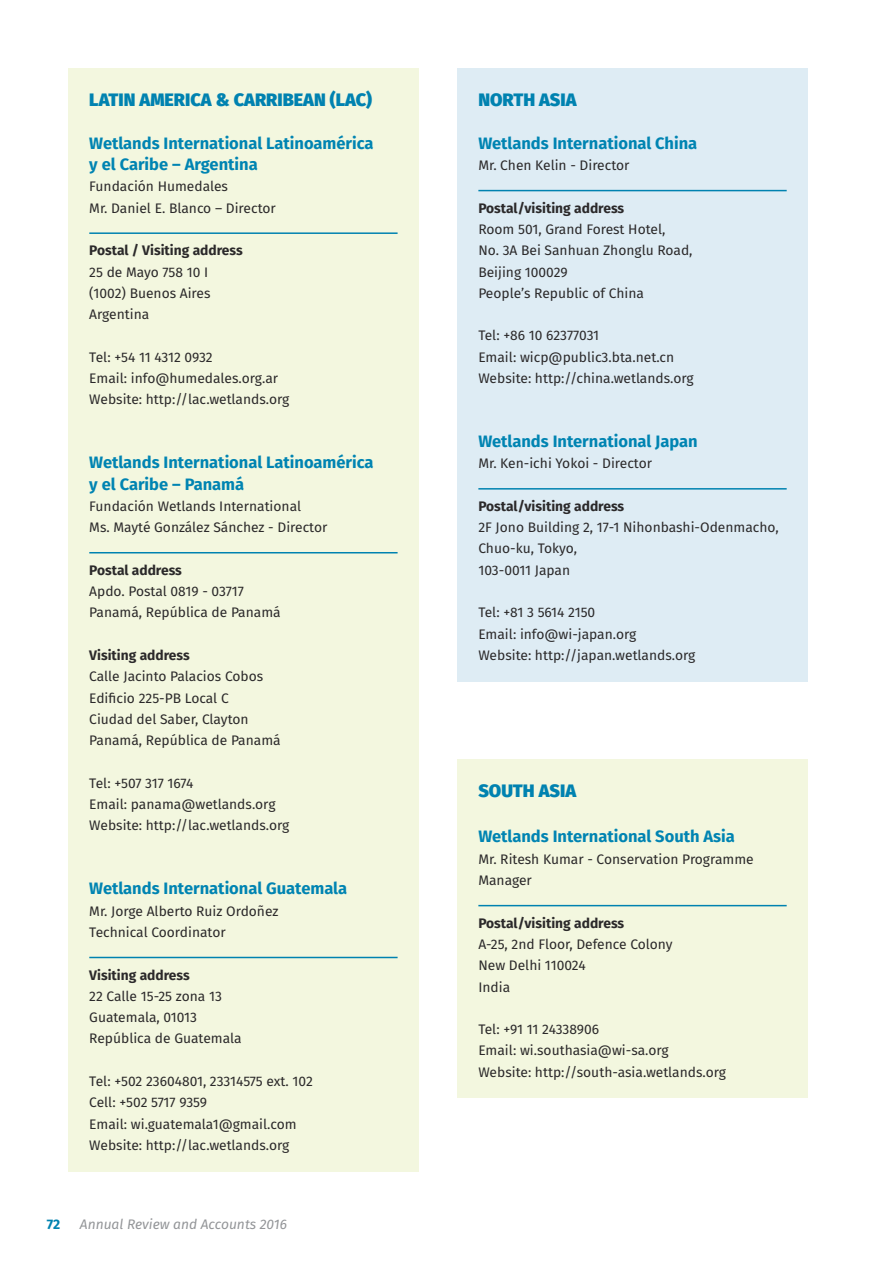
<style>
.page{position:relative;width:893px;height:1263px;background:#fff}
.page>*{position:absolute;margin:0;border:0;box-sizing:border-box;transform-origin:0 0}
.t1{font:800 18px "Fira Sans";color:#0082b0}
.t2{font:700 16.5px/21.3px "Fira Sans";color:#0084b2}
.t3{font:13.8px/21.3px "Fira Sans";color:#2b292a}
.t4{font:700 13.8px "Fira Sans";color:#2b292a}
.t5{font:italic 13.8px "Fira Sans";color:#939598}
.t6{font:700 13.8px "Fira Sans";color:#0082b0}
</style>
<div class="page">
<div style="left:457px;top:68px;width:351px;height:613px;background:#deecf4"></div>
<hr style="left:478px;top:190px;width:309px;height:1px;background:#0082b0">
<hr style="left:478px;top:488px;width:309px;height:2px;background:#0082b0">
<div style="left:68px;top:68px;width:351px;height:1103px;background:#f3f7df"></div>
<hr style="left:89px;top:232px;width:309px;height:2px;background:#0082b0">
<hr style="left:89px;top:552px;width:309px;height:1px;background:#0082b0">
<hr style="left:89px;top:957px;width:309px;height:1px;background:#0082b0">
<div style="left:457px;top:759px;width:351px;height:339px;background:#f3f7df"></div>
<hr style="left:478px;top:905px;width:309px;height:1px;background:#0082b0">
<h1 class="t1" style="left:89px;top:84px;width:284px">LATIN AMERICA &amp; CARRIBEAN (LAC)</h1>
<p class="t2" style="left:89px;top:131px;width:286px">Wetlands International Latinoamérica y el Caribe – Argentina</p>
<p class="t3" style="left:89px;top:175px;width:188px">Fundación Humedales<br>Mr. Daniel E. Blanco – Director</p>
<p class="t4" style="left:89px;top:239px;width:155px">Postal / Visiting address</p>
<p class="t3" style="left:89px;top:261px;width:123px">25 de Mayo 758 10 I (1002) Buenos Aires<br>Argentina</p>
<p class="t3" style="left:89px;top:346px;width:202px">Tel: +54 11 4312 0932<br>Email: info@humedales.org.ar<br>Website: http://lac.wetlands.org</p>
<p class="t2" style="left:89px;top:451px;width:286px">Wetlands International Latinoamérica y el Caribe – Panamá</p>
<p class="t3" style="left:89px;top:495px;width:240px">Fundación Wetlands International<br>Ms. Mayté González Sánchez - Director</p>
<p class="t4" style="left:89px;top:558px;width:94px">Postal address</p>
<p class="t3" style="left:89px;top:580px;width:193px">Apdo. Postal 0819 - 03717<br>Panamá, República de Panamá</p>
<p class="t4" style="left:89px;top:643px;width:102px">Visiting address</p>
<p class="t3" style="left:89px;top:665px;width:193px">Calle Jacinto Palacios Cobos<br>Edificio 225-PB Local C<br>Ciudad del Saber, Clayton<br>Panamá, República de Panamá</p>
<p class="t3" style="left:89px;top:772px;width:202px">Tel: +507 317 1674<br>Email: panama@wetlands.org<br>Website: http://lac.wetlands.org</p>
<p class="t2" style="left:89px;top:877px;width:259px">Wetlands International Guatemala</p>
<p class="t3" style="left:89px;top:900px;width:191px">Mr. Jorge Alberto Ruiz Ordoñez<br>Technical Coordinator</p>
<p class="t4" style="left:89px;top:963px;width:102px">Visiting address</p>
<p class="t3" style="left:89px;top:985px;width:154px">22 Calle 15-25 zona 13<br>Guatemala, 01013<br>República de Guatemala</p>
<p class="t3" style="left:89px;top:1070px;width:225px">Tel: +502 23604801, 23314575 ext. 102<br>Cell: +502 5717 9359<br>Email: wi.guatemala1@gmail.com<br>Website: http://lac.wetlands.org</p>
<p class="t6" style="left:47px;top:1213px;width:15px">72</p>
<p class="t5" style="left:80px;top:1214px;width:209px">Annual Review and Accounts 2016</p>
<h1 class="t1" style="left:478px;top:84px;width:100px">NORTH ASIA</h1>
<p class="t2" style="left:478px;top:131px;width:220px">Wetlands International China</p>
<p class="t3" style="left:478px;top:154px;width:153px">Mr. Chen Kelin - Director</p>
<p class="t4" style="left:478px;top:196px;width:147px">Postal/visiting address</p>
<p class="t3" style="left:478px;top:218px;width:216px">Room 501, Grand Forest Hotel,<br>No. 3A Bei Sanhuan Zhonglu Road,<br>Beijing 100029<br>People’s Republic of China</p>
<p class="t3" style="left:478px;top:325px;width:217px">Tel: +86 10 62377031<br>Email: wicp@public3.bta.net.cn<br>Website: http://china.wetlands.org</p>
<p class="t2" style="left:478px;top:429px;width:221px">Wetlands International Japan</p>
<p class="t3" style="left:478px;top:452px;width:175px">Mr. Ken-ichi Yokoi - Director</p>
<p class="t4" style="left:478px;top:494px;width:147px">Postal/visiting address</p>
<p class="t3" style="left:478px;top:516px;width:302px">2F Jono Building 2, 17-1 Nihonbashi-Odenmacho,<br>Chuo-ku, Tokyo,<br>103-0011 Japan</p>
<p class="t3" style="left:478px;top:601px;width:218px">Tel: +81 3 5614 2150<br>Email: info@wi-japan.org<br>Website: http://japan.wetlands.org</p>
<h1 class="t1" style="left:478px;top:775px;width:99px">SOUTH ASIA</h1>
<p class="t2" style="left:478px;top:825px;width:258px">Wetlands International South Asia</p>
<p class="t3" style="left:478px;top:848px;width:277px">Mr. Ritesh Kumar - Conservation Programme<br>Manager</p>
<p class="t4" style="left:478px;top:911px;width:147px">Postal/visiting address</p>
<p class="t3" style="left:478px;top:933px;width:196px">A-25, 2nd Floor, Defence Colony<br>New Delhi 110024<br>India</p>
<p class="t3" style="left:478px;top:1018px;width:249px">Tel: +91 11 24338906<br>Email: wi.southasia@wi-sa.org<br>Website: http://south-asia.wetlands.org</p>
</div>
